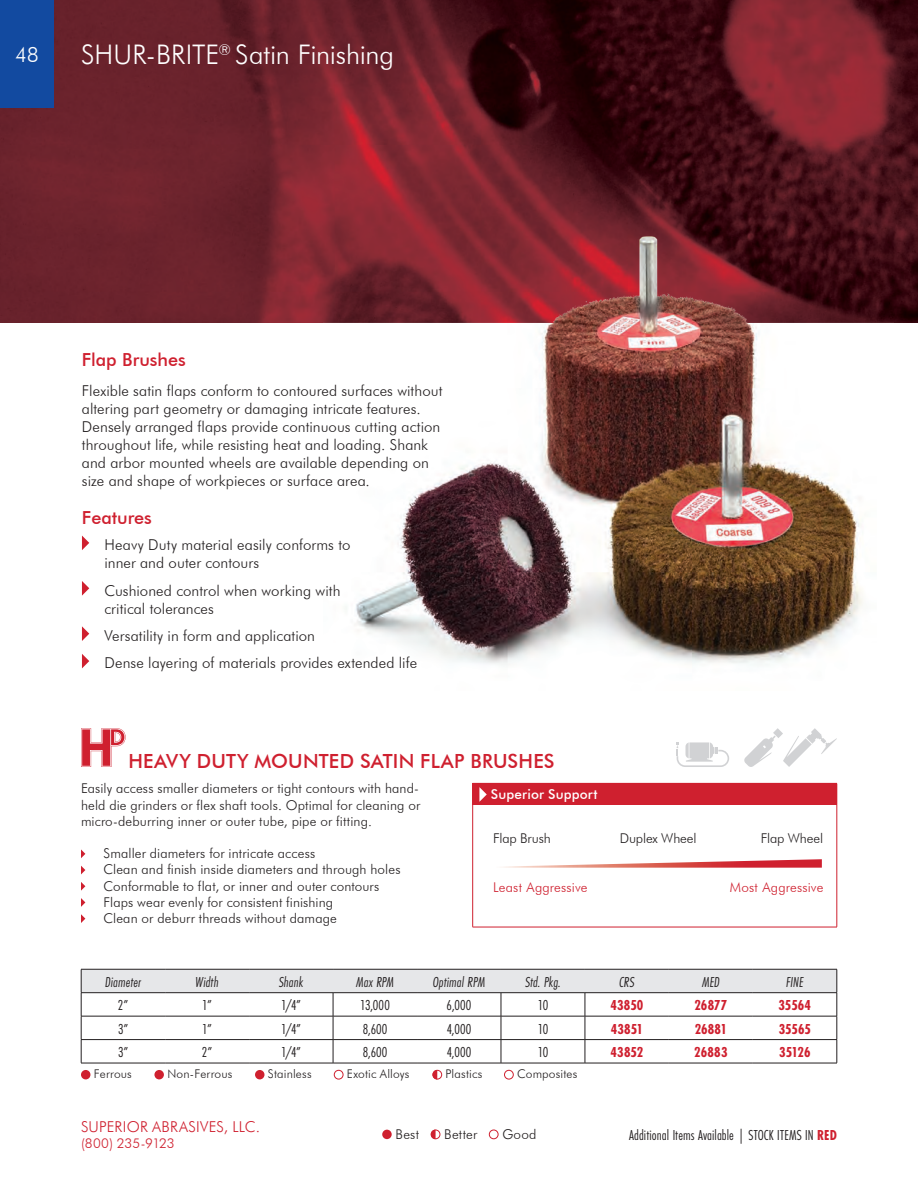
<style>
.page{position:relative;width:918px;height:1188px;background:#fff}
.page>*{position:absolute;margin:0;border:0;box-sizing:border-box;transform-origin:0 0}
.t1{font:300 27px "Futura BT";letter-spacing:-.005em;color:#fff}
.t2{font:300 21px "Futura BT";color:#fff}
.Content_Header{font:500 19.5px "Futura BT";letter-spacing:.01em;color:#cf202f}
.t3{font:500 18px "Futura BT";letter-spacing:-.005em;color:#cf202f}
.t4{font:300 15px/18px "Futura BT";letter-spacing:.005em;color:#231f20}
.Item_Content{font:15px "Futura PT Cond";letter-spacing:.005em;color:#231f20}
.Item_Header{font:italic 15px "Futura PT Cond";letter-spacing:.005em;color:#231f20}
.STOCK{font:700 15px "Futura PT Cond";color:#cf202f}
.t5{font:300 15px "Futura BT";letter-spacing:.015em;color:#cf202f}
.Item_Content-2{font:300 13.5px/16.2px "Futura BT";letter-spacing:.01em;color:#231f20;text-align:justify}
.Item_Content-3{font:300 13.5px "Futura BT";letter-spacing:-.01em;color:#231f20}
.Item_Content-4{font:300 13.5px "Futura BT";letter-spacing:.01em;color:#cf202f}
.t6{font:500 13.5px "Futura BT";letter-spacing:.01em;color:#fff}
.Item_Content-5{font:300 13.5px "Futura BT";letter-spacing:-.01em;color:#cf202f}
.t7{font:300 12px "Futura BT";letter-spacing:.015em;color:#231f20}
.s1{font-weight:700;color:#cf202f}
</style>
<div class="page">
<img style="left:0;top:0;width:918px;height:322px">
<img style="left:324px;top:204px;width:569px;height:461px">
<hr style="left:81px;top:1063px;width:84px;height:1px;background:#231f20">
<hr style="left:165px;top:1063px;width:84px;height:1px;background:#231f20">
<hr style="left:249px;top:1063px;width:84px;height:1px;background:#231f20">
<hr style="left:333px;top:1063px;width:84px;height:1px;background:#231f20">
<hr style="left:417px;top:1063px;width:84px;height:1px;background:#231f20">
<hr style="left:501px;top:1063px;width:84px;height:1px;background:#231f20">
<hr style="left:585px;top:1063px;width:84px;height:1px;background:#231f20">
<hr style="left:669px;top:1063px;width:84px;height:1px;background:#231f20">
<hr style="left:753px;top:1063px;width:84px;height:1px;background:#231f20">
<svg style="left:81px;top:969px;width:757px;height:94px"></svg>
<hr style="left:81px;top:992px;width:84px;height:1px;background:#231f20">
<hr style="left:165px;top:992px;width:84px;height:1px;background:#231f20">
<hr style="left:249px;top:992px;width:84px;height:1px;background:#231f20">
<hr style="left:333px;top:992px;width:84px;height:1px;background:#231f20">
<hr style="left:417px;top:992px;width:84px;height:1px;background:#231f20">
<hr style="left:501px;top:992px;width:84px;height:1px;background:#231f20">
<hr style="left:585px;top:992px;width:84px;height:1px;background:#231f20">
<hr style="left:669px;top:992px;width:84px;height:1px;background:#231f20">
<hr style="left:753px;top:992px;width:84px;height:1px;background:#231f20">
<div style="left:81px;top:1070px;width:9px;height:9px;background:#cf202f;border-radius:50%"></div>
<div style="left:154px;top:1070px;width:10px;height:9px;background:#cf202f;border-radius:50%"></div>
<div style="left:255px;top:1070px;width:9px;height:9px;background:#cf202f;border-radius:50%"></div>
<div style="left:334px;top:1070px;width:9px;height:9px;border:1px solid #cf202f;border-radius:50%"></div>
<div style="left:433px;top:1070px;width:9px;height:9px;border:1px solid #cf202f;border-radius:50%"></div>
<svg style="left:433px;top:1070px;width:4px;height:9px"></svg>
<div style="left:504px;top:1070px;width:10px;height:9px;border:1px solid #cf202f;border-radius:50%"></div>
<svg style="left:744px;top:728px;width:93px;height:39px"></svg>
<svg style="left:676px;top:742px;width:53px;height:25px"></svg>
<svg style="left:82px;top:536px;width:7px;height:14px"></svg>
<svg style="left:82px;top:581px;width:7px;height:15px"></svg>
<svg style="left:82px;top:626px;width:7px;height:15px"></svg>
<svg style="left:82px;top:654px;width:7px;height:14px"></svg>
<svg style="left:81px;top:849px;width:4px;height:9px"></svg>
<svg style="left:81px;top:866px;width:4px;height:8px"></svg>
<svg style="left:81px;top:882px;width:4px;height:9px"></svg>
<svg style="left:81px;top:898px;width:4px;height:9px"></svg>
<svg style="left:81px;top:914px;width:4px;height:9px"></svg>
<div style="left:0;top:0;width:54px;height:108px;background:#124aa0"></div>
<div style="left:473px;top:783px;width:364px;height:22px;background:#cf202f"></div>
<svg style="left:472px;top:784px;width:1px;height:21px"></svg>
<hr style="left:472px;top:783px;width:365px;height:1px;background:#cf202f">
<svg style="left:837px;top:784px;width:1px;height:21px"></svg>
<hr style="left:472px;top:805px;width:1px;height:122px;background:#cf202f">
<hr style="left:837px;top:805px;width:1px;height:122px;background:#cf202f">
<hr style="left:472px;top:927px;width:365px;height:1px;background:#cf202f">
<svg style="left:479px;top:787px;width:8px;height:15px"></svg>
<svg style="left:504px;top:859px;width:318px;height:9px"></svg>
<svg style="left:81px;top:728px;width:45px;height:39px"></svg>
<div style="left:382px;top:1130px;width:10px;height:9px;background:#cf202f;border-radius:50%"></div>
<div style="left:431px;top:1130px;width:9px;height:9px;border:1px solid #cf202f;border-radius:50%"></div>
<svg style="left:431px;top:1130px;width:5px;height:9px"></svg>
<div style="left:489px;top:1130px;width:9px;height:9px;border:1px solid #cf202f;border-radius:50%"></div>
<p class="t2" style="left:15px;top:42px;width:25px">48</p>
<p class="t1" style="left:81px;top:38px;width:315px">SHUR-BRITE<sup>®</sup> Satin Finishing</p>
<p class="t3" style="left:82px;top:349px;width:105px">Flap Brushes</p>
<p class="t4" style="left:82px;top:381px;width:362px">Flexible satin flaps conform to contoured surfaces without altering part geometry or damaging intricate features.<br>Densely arranged flaps provide continuous cutting action throughout life, while resisting heat and loading. Shank and arbor mounted wheels are available depending on size and shape of workpieces or surface area.</p>
<p class="t3" style="left:82px;top:506px;width:71px">Features</p>
<p class="t4" style="left:104px;top:536px;width:247px">Heavy Duty material easily conforms to inner and outer contours</p>
<p class="t4" style="left:104px;top:581px;width:238px">Cushioned control when working with critical tolerances</p>
<p class="t4" style="left:104px;top:627px;width:212px">Versatility in form and application</p>
<p class="t4" style="left:104px;top:654px;width:314px">Dense layering of materials provides extended life</p>
<p class="Content_Header" style="left:128px;top:749px;width:428px">HEAVY DUTY MOUNTED SATIN FLAP BRUSHES</p>
<p class="Item_Content-2" style="left:81px;top:780px;width:341px">Easily access smaller diameters or tight contours with hand&shy;held die grinders or flex shaft tools. Optimal for cleaning or micro-deburring inner or outer tube, pipe or fitting.</p>
<p class="Item_Content-2" style="left:103px;top:845px;width:213px">Smaller diameters for intricate access</p>
<p class="Item_Content-2" style="left:103px;top:861px;width:299px">Clean and finish inside diameters and through holes</p>
<p class="Item_Content-2" style="left:103px;top:878px;width:277px">Conformable to flat, or inner and outer contours</p>
<p class="Item_Content-2" style="left:103px;top:894px;width:231px">Flaps wear evenly for consistent finishing</p>
<p class="Item_Content-2" style="left:103px;top:910px;width:235px">Clean or deburr threads without damage</p>
<p class="t6" style="left:491px;top:786px;width:108px">Superior Support</p>
<p class="Item_Content-3" style="left:493px;top:830px;width:59px">Flap Brush</p>
<p class="Item_Content-3" style="left:620px;top:830px;width:78px">Duplex Wheel</p>
<p class="Item_Content-3" style="left:761px;top:830px;width:64px">Flap Wheel</p>
<p class="Item_Content-4" style="left:493px;top:879px;width:96px">Least Aggressive</p>
<p class="Item_Content-4" style="left:730px;top:879px;width:95px">Most Aggressive</p>
<p class="Item_Header" style="left:105px;top:973px;width:37px">Diameter</p>
<p class="Item_Header" style="left:196px;top:973px;width:24px">Width</p>
<p class="Item_Header" style="left:279px;top:973px;width:26px">Shank</p>
<p class="Item_Header" style="left:356px;top:973px;width:39px">Max RPM</p>
<p class="Item_Header" style="left:433px;top:973px;width:54px">Optimal RPM</p>
<p class="Item_Header" style="left:525px;top:973px;width:37px">Std. Pkg.</p>
<p class="Item_Header" style="left:619px;top:973px;width:17px">CRS</p>
<p class="Item_Header" style="left:702px;top:973px;width:19px">MED</p>
<p class="Item_Header" style="left:786px;top:973px;width:19px">FINE</p>
<p class="Item_Content" style="left:118px;top:996px;width:12px">2”</p>
<p class="Item_Content" style="left:202px;top:996px;width:11px">1”</p>
<p class="Item_Content" style="left:281px;top:996px;width:22px">1/4”</p>
<p class="Item_Content" style="left:360px;top:996px;width:31px">13,000</p>
<p class="Item_Content" style="left:447px;top:996px;width:26px">6,000</p>
<p class="Item_Content" style="left:538px;top:996px;width:12px">10</p>
<p class="STOCK" style="left:610px;top:996px;width:35px">43850</p>
<p class="STOCK" style="left:695px;top:996px;width:34px">26877</p>
<p class="STOCK" style="left:779px;top:996px;width:34px">35564</p>
<p class="Item_Content" style="left:118px;top:1020px;width:12px">3”</p>
<p class="Item_Content" style="left:202px;top:1020px;width:11px">1”</p>
<p class="Item_Content" style="left:281px;top:1020px;width:22px">1/4”</p>
<p class="Item_Content" style="left:363px;top:1020px;width:26px">8,600</p>
<p class="Item_Content" style="left:447px;top:1020px;width:26px">4,000</p>
<p class="Item_Content" style="left:538px;top:1020px;width:12px">10</p>
<p class="STOCK" style="left:611px;top:1020px;width:34px">43851</p>
<p class="STOCK" style="left:695px;top:1020px;width:34px">26881</p>
<p class="STOCK" style="left:779px;top:1020px;width:34px">35565</p>
<p class="Item_Content" style="left:118px;top:1043px;width:12px">3”</p>
<p class="Item_Content" style="left:202px;top:1043px;width:12px">2”</p>
<p class="Item_Content" style="left:281px;top:1043px;width:22px">1/4”</p>
<p class="Item_Content" style="left:363px;top:1043px;width:26px">8,600</p>
<p class="Item_Content" style="left:447px;top:1043px;width:26px">4,000</p>
<p class="Item_Content" style="left:538px;top:1043px;width:12px">10</p>
<p class="STOCK" style="left:611px;top:1043px;width:34px">43852</p>
<p class="STOCK" style="left:694px;top:1043px;width:35px">26883</p>
<p class="STOCK" style="left:779px;top:1043px;width:33px">35126</p>
<p class="t7" style="left:94px;top:1066px;width:39px">Ferrous</p>
<p class="t7" style="left:167px;top:1066px;width:67px">Non-Ferrous</p>
<p class="t7" style="left:268px;top:1066px;width:45px">Stainless</p>
<p class="t7" style="left:347px;top:1066px;width:64px">Exotic Alloys</p>
<p class="t7" style="left:445px;top:1066px;width:39px">Plastics</p>
<p class="t7" style="left:517px;top:1066px;width:62px">Composites</p>
<p class="t5" style="left:81px;top:1117px;width:178px">SUPERIOR ABRASIVES, LLC.</p>
<p class="Item_Content-5" style="left:81px;top:1135px;width:95px">(800) 235-9123</p>
<p class="Item_Content-2" style="left:396px;top:1126px;width:25px">Best</p>
<p class="Item_Content-2" style="left:444px;top:1126px;width:35px">Better</p>
<p class="Item_Content-2" style="left:502px;top:1126px;width:36px">Good</p>
<p class="Item_Content" style="left:629px;top:1126px;width:210px">Additional Items Available | STOCK ITEMS IN <span class="s1">RED</span></p>
</div>
